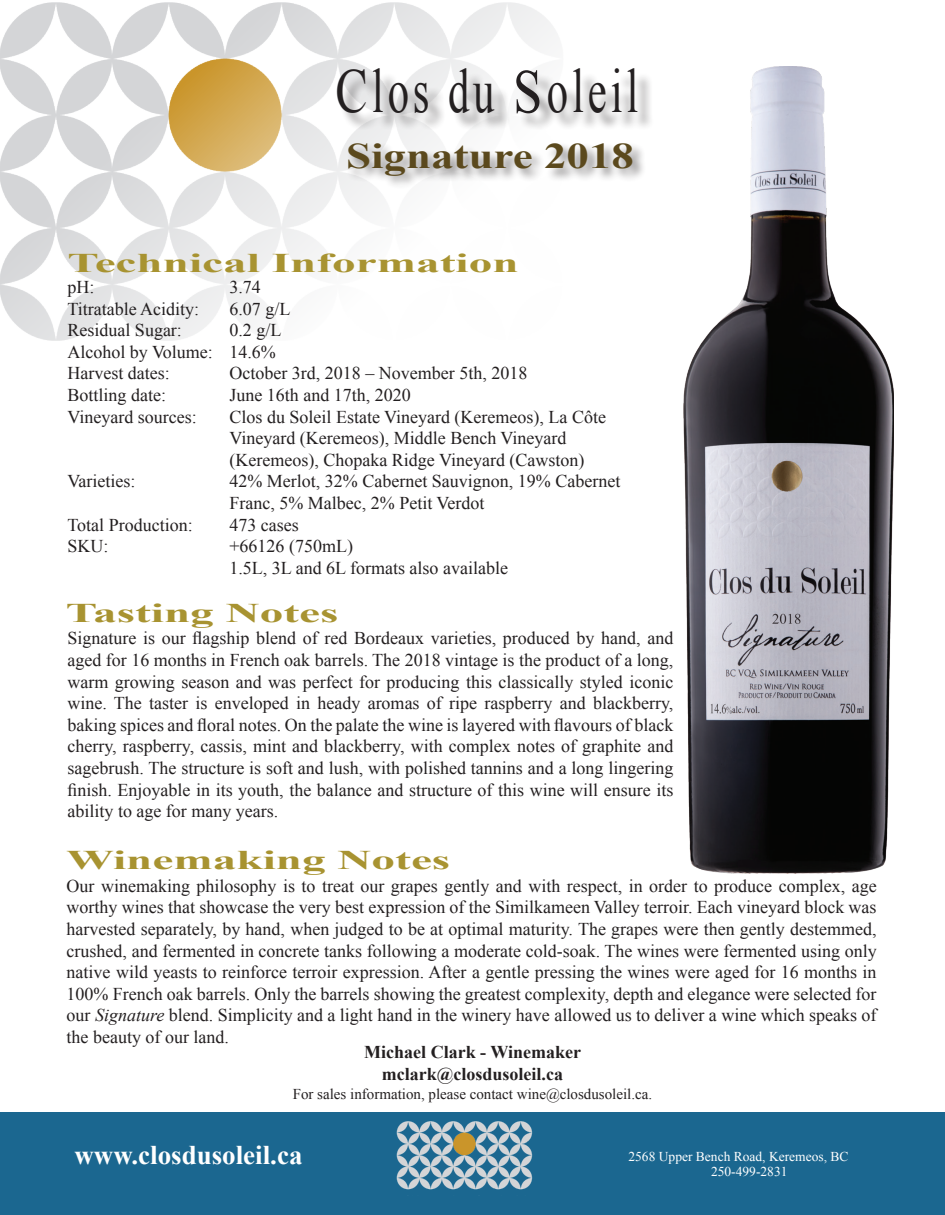
<style>
.page{position:relative;width:945px;height:1215px;background:#fff}
.page>*{position:absolute;margin:0;border:0;box-sizing:border-box;transform-origin:0 0}
.t1{font:62.25px "Times New Roman";letter-spacing:.09em;color:#231f20;scale:.78 1}
.t2{font:700 36px "Times New Roman";color:#5b491d;scale:1.25 1}
.t3{font:700 27px "Times New Roman";color:#a89331;scale:1.75 1}
.t4{font:700 27px "Times New Roman";color:#fff}
.t5{font:18px/21.6px "Times New Roman";color:#231f20}
.t6{font:700 18px/21.6px "Times New Roman";color:#231f20;text-align:center}
.t7{font:15px "Times New Roman";color:#231f20}
.t8{font:13.5px/15.3px "Times New Roman";color:#fff}
.s1{font-style:italic}
</style>
<div class="page">
<img style="left:0;top:2px;width:556px;height:339px">
<div style="left:346px;top:142px;width:300px;height:49px;background:#231f20;opacity:.5"></div>
<div style="left:339px;top:72px;width:316px;height:60px;background:#231f20;opacity:.49"></div>
<div style="left:0;top:1112px;width:945px;height:103px;background:#1b6790"></div>
<img style="left:396px;top:1121px;width:137px;height:69px">
<img style="left:683px;top:66px;width:211px;height:808px">
<h1 class="t1" style="left:335px;top:50px;width:390px">Clos du Soleil</h1>
<h2 class="t2" style="left:346px;top:131px;width:232px">Signature 2018</h2>
<h3 class="t3" style="left:68px;top:244px;width:259px">Technical Information</h3>
<p class="t5" style="left:67px;top:276px;width:28px">pH:</p>
<p class="t5" style="left:229px;top:276px;width:33px">3.74</p>
<p class="t5" style="left:67px;top:297px;width:133px">Titratable Acidity:</p>
<p class="t5" style="left:229px;top:297px;width:63px">6.07 g/L</p>
<p class="t5" style="left:67px;top:319px;width:116px">Residual Sugar:</p>
<p class="t5" style="left:67px;top:319px;width:216px;text-indent:162px">0.2 g/L<br>Alcohol by Volume: 14.6%<br>Harvest dates:</p>
<p class="t5" style="left:229px;top:362px;width:299px">October 3rd, 2018 – November 5th, 2018</p>
<p class="t5" style="left:67px;top:384px;width:100px">Bottling date:</p>
<p class="t5" style="left:229px;top:384px;width:183px">June 16th and 17th, 2020</p>
<p class="t5" style="left:67px;top:405px;width:131px">Vineyard sources:</p>
<p class="t5" style="left:229px;top:405px;width:378px">Clos du Soleil Estate Vineyard (Keremeos), La Côte<br>Vineyard (Keremeos), Middle Bench Vineyard (Keremeos), Chopaka Ridge Vineyard (Cawston)</p>
<p class="t5" style="left:67px;top:470px;width:69px">Varieties:</p>
<p class="t5" style="left:229px;top:470px;width:392px">42% Merlot, 32% Cabernet Sauvignon, 19% Cabernet<br>Franc, 5% Malbec, 2% Petit Verdot</p>
<p class="t5" style="left:67px;top:513px;width:127px">Total Production:</p>
<p class="t5" style="left:229px;top:513px;width:71px">473 cases</p>
<p class="t5" style="left:67px;top:535px;width:43px">SKU:</p>
<p class="t5" style="left:229px;top:535px;width:280px">+66126 (750mL)<br>1.5L, 3L and 6L formats also available</p>
<h3 class="t3" style="left:66px;top:594px;width:157px">Tasting Notes</h3>
<p class="t5" style="left:68px;top:627px;width:607px;text-align:justify">Signature is our flagship blend of red Bordeaux varieties, produced by hand, and aged for 16 months in French oak barrels. The 2018 vintage is the product of a long, warm growing season and was perfect for producing this classically styled iconic wine. The taster is enveloped in heady aromas of ripe raspberry and blackberry, baking spices and floral notes. On the palate the wine is layered with flavours of black cherry, raspberry, cassis, mint and blackberry, with complex notes of graphite and sagebrush. The structure is soft and lush, with polished tannins and a long lingering finish. Enjoyable in its youth, the balance and structure of this wine will ensure its ability to age for many years.</p>
<h3 class="t3" style="left:67px;top:841px;width:221px">Winemaking Notes</h3>
<p class="t5" style="left:67px;top:875px;width:812px;text-align:justify">Our winemaking philosophy is to treat our grapes gently and with respect, in order to produce complex, age worthy wines that showcase the very best expression of the Similkameen Valley terroir. Each vineyard block was harvested separately, by hand, when judged to be at optimal maturity. The grapes were then gently destemmed, crushed, and fermented in concrete tanks following a moderate cold-soak. The wines were fermented using only native wild yeasts to reinforce terroir expression. After a gentle pressing the wines were aged for 16 months in 100% French oak barrels. Only the barrels showing the greatest complexity, depth and elegance were selected for our <span class="s1">Signature</span> blend. Simplicity and a light hand in the winery have allowed us to deliver a wine which speaks of the beauty of our land.</p>
<p class="t6" style="left:364px;top:1041px;width:218px">Michael Clark - Winemaker mclark@closdusoleil.ca</p>
<p class="t7" style="left:293px;top:1084px;width:361px">For sales information, please contact wine@closdusoleil.ca.</p>
<h3 class="t4" style="left:74px;top:1136px;width:230px">www.closdusoleil.ca</h3>
<p class="t8" style="left:711px;top:1149px;width:139px;text-indent:-83px">2568 Upper Bench Road, Keremeos, BC<br>250-499-2831</p>
</div>
